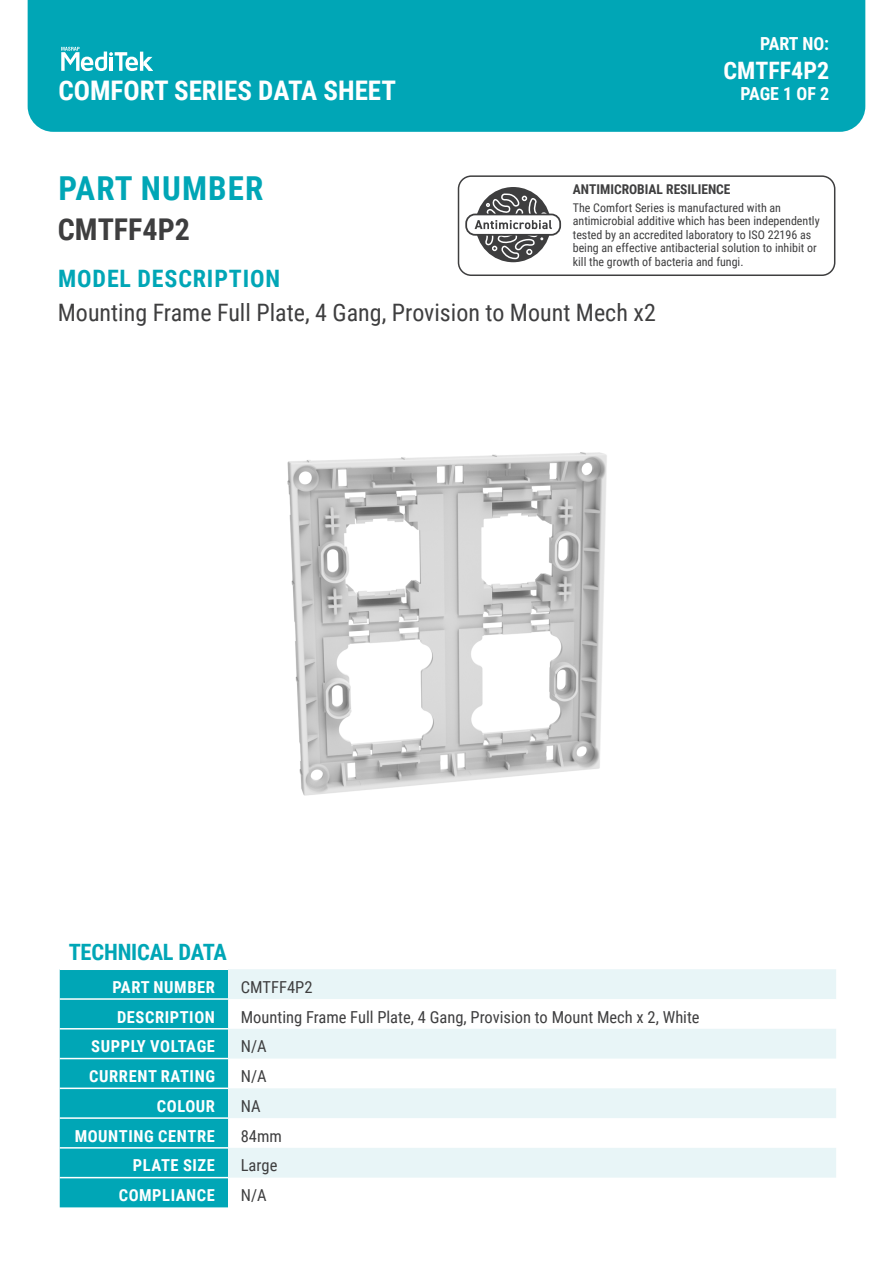
<style>
.page{position:relative;width:893px;height:1263px;background:#fff}
.page>*{position:absolute;margin:0;border:0;box-sizing:border-box;transform-origin:0 0}
.Header__Part_No{font:700 33px "Roboto Condensed";letter-spacing:.035em;color:#00a6b6}
.Part_Number{font:700 30px "Roboto Condensed";color:#3e3e3f}
.t1{font:700 27px "Roboto Condensed";color:#fff}
.Model_Description{font:24px "Roboto Condensed";color:#3e3e3f}
.Header__Model_Des{font:700 24px "Roboto Condensed";letter-spacing:.035em;color:#00a6b6}
.Masthead_Codes{font:700 24px "Roboto Condensed";color:#fff}
.t2{font:700 22.5px "Roboto Condensed";letter-spacing:-.01em;color:#00a6b6}
.Masthead_Codes-2{font:700 18px "Roboto Condensed";color:#fff}
.Masthead_Codes_SML{font:700 18px "Roboto Condensed";letter-spacing:-.01em;color:#fff}
.t3{font:700 16.5px "Roboto Condensed";letter-spacing:.035em;color:#fff}
.t4{font:16.5px "Roboto Condensed";color:#3e3e3f}
.t5{font:700 13.5px "Roboto Condensed";color:#3e3e3f}
.t6{font:12px/13.5px "Roboto Condensed";color:#3e3e3f}
</style>
<div class="page">
<div style="left:458px;top:175px;width:377px;height:101px;border:2px solid #3e3e3f;border-radius:13px"></div>
<div style="left:28px;top:0;width:837px;height:132px;background:#00a6b6"></div>
<svg style="left:61px;top:47px;width:92px;height:24px"></svg>
<div style="left:476px;top:187px;width:75px;height:75px;background:#3e3e3f;border-radius:50%"></div>
<div style="left:465px;top:214px;width:96px;height:22px;border:2px solid #3e3e3f;border-radius:9px"></div>
<svg style="left:475px;top:192px;width:77px;height:68px"></svg>
<div style="left:60px;top:970px;width:168px;height:237px;background:#00a6b6"></div>
<svg style="left:228px;top:969px;width:608px;height:208px;fill:#e8f5f7"></svg>
<hr style="left:60px;top:998px;width:168px;height:2px;background:#fff">
<hr style="left:60px;top:1028px;width:168px;height:1px;background:#fff">
<hr style="left:60px;top:1058px;width:168px;height:1px;background:#fff">
<hr style="left:60px;top:1087px;width:168px;height:2px;background:#fff">
<hr style="left:60px;top:1117px;width:168px;height:2px;background:#fff">
<hr style="left:60px;top:1147px;width:168px;height:1px;background:#fff">
<hr style="left:60px;top:1177px;width:168px;height:1px;background:#fff">
<img style="left:287px;top:452px;width:320px;height:344px">
<h3 class="t1" style="left:58px;top:72px;width:339px">COMFORT SERIES DATA SHEET</h3>
<p class="Masthead_Codes_SML" style="left:760px;top:31px;width:71px">PART NO:</p>
<p class="Masthead_Codes" style="left:723px;top:53px;width:107px">CMTFF4P2</p>
<p class="Masthead_Codes-2" style="left:740px;top:81px;width:90px">PAGE 1 OF 2</p>
<p class="Header__Part_No" style="left:58px;top:166px;width:207px">PART NUMBER</p>
<p class="Part_Number" style="left:58px;top:208px;width:134px">CMTFF4P2</p>
<p class="Header__Model_Des" style="left:58px;top:262px;width:223px">MODEL DESCRIPTION</p>
<p class="Model_Description" style="left:58px;top:296px;width:599px">Mounting Frame Full Plate, 4 Gang, Provision to Mount Mech x2</p>
<p class="t5" style="left:573px;top:180px;width:159px">ANTIMICROBIAL RESILIENCE</p>
<p class="t6" style="left:573px;top:200px;width:248px">The Comfort Series is manufactured with an antimicrobial additive which has been independently tested by an accredited laboratory to ISO 22196 as being an effective antibacterial solution to inhibit or kill the growth of bacteria and fungi.</p>
<h3 class="t2" style="left:69px;top:936px;width:160px">TECHNICAL DATA</h3>
<p class="t3" style="left:112px;top:975px;width:104px">PART NUMBER</p>
<p class="t4" style="left:241px;top:975px;width:73px">CMTFF4P2</p>
<p class="t3" style="left:117px;top:1005px;width:100px">DESCRIPTION</p>
<p class="t4" style="left:241px;top:1005px;width:460px">Mounting Frame Full Plate, 4 Gang, Provision to Mount Mech x 2, White</p>
<p class="t3" style="left:91px;top:1035px;width:125px">SUPPLY VOLTAGE</p>
<p class="t4" style="left:241px;top:1035px;width:27px">N/A</p>
<p class="t3" style="left:89px;top:1065px;width:127px">CURRENT RATING</p>
<p class="t4" style="left:241px;top:1065px;width:27px">N/A</p>
<p class="t3" style="left:157px;top:1094px;width:60px">COLOUR</p>
<p class="t4" style="left:241px;top:1094px;width:21px">NA</p>
<p class="t3" style="left:75px;top:1124px;width:142px">MOUNTING CENTRE</p>
<p class="t4" style="left:241px;top:1124px;width:43px">84mm</p>
<p class="t3" style="left:133px;top:1154px;width:84px">PLATE SIZE</p>
<p class="t4" style="left:241px;top:1154px;width:38px">Large</p>
<p class="t3" style="left:119px;top:1184px;width:98px">COMPLIANCE</p>
<p class="t4" style="left:241px;top:1184px;width:27px">N/A</p>
</div>
